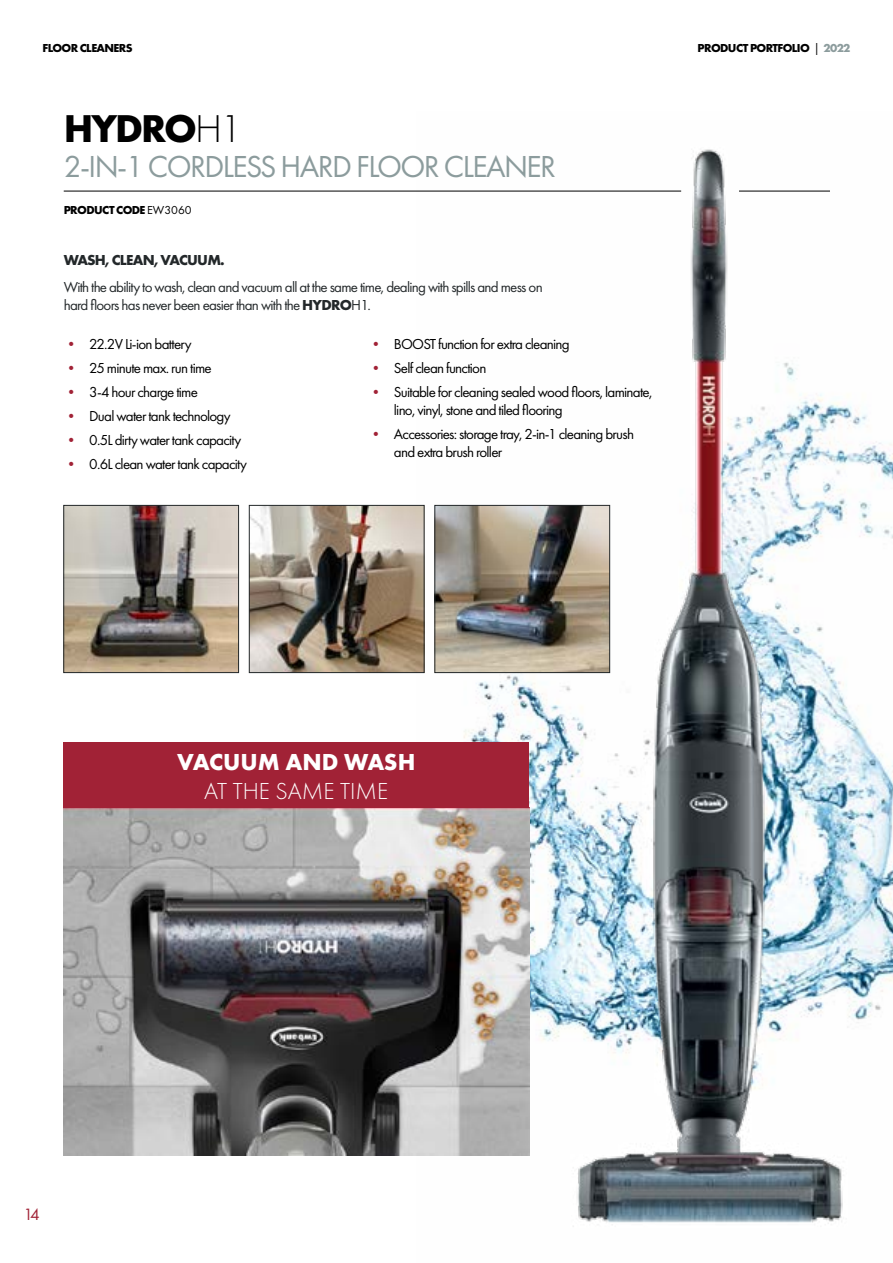
<style>
.page{position:relative;width:893px;height:1263px;background:#fff}
.page>*{position:absolute;margin:0;border:0;box-sizing:border-box;transform-origin:0 0}
.t1{font:700 40.2px "Futura PT";letter-spacing:-.05em;color:#000}
.t2{font:31.5px "Futura PT";letter-spacing:-.05em;color:#8c9c9d}
.t3{font:700 24px "Futura PT";color:#fff}
.t4{font:300 24px "Futura PT";color:#fff}
.t5{font:16.95px "Futura PT";color:#a12236}
.t6{font:15px/18px "Futura PT";letter-spacing:-.05em;color:#000}
.t7{font:15px/18px "Futura PT";letter-spacing:-.05em;color:#23282a}
.t8{font:700 15px "Futura PT";letter-spacing:-.05em;color:#23282a}
.t9{font:700 12px "Futura PT";letter-spacing:-.05em;color:#000}
.s1{font-weight:400}
.s2{color:#8c9c9d}
.s3{font-weight:300}
.s4{font-weight:700}
.s5{font-weight:700;color:#a12236}
</style>
<div class="page">
<img style="left:417px;top:149px;width:476px;height:1078px">
<hr style="left:64px;top:191px;width:617px;height:1px;background:#000">
<hr style="left:739px;top:191px;width:91px;height:1px;background:#000">
<img style="left:64px;top:808px;width:466px;height:348px">
<div style="left:64px;top:742px;width:465px;height:66px;background:#a12236"></div>
<img style="left:65px;top:507px;width:172px;height:164px">
<div style="left:63px;top:505px;width:176px;height:168px;border:1px solid #23282a"></div>
<img style="left:436px;top:507px;width:172px;height:164px">
<div style="left:434px;top:505px;width:176px;height:168px;border:1px solid #23282a"></div>
<img style="left:251px;top:507px;width:171px;height:164px">
<div style="left:249px;top:505px;width:175px;height:168px;border:1px solid #23282a"></div>
<p class="t9" style="left:43px;top:40px;width:92px">FLOOR CLEANERS</p>
<p class="t9" style="left:697px;top:40px;width:154px">PRODUCT PORTFOLIO <span class="s1">|</span> <span class="s2">2022</span></p>
<h1 class="t1" style="left:64px;top:103px;width:180px">HYDRO<span class="s3">H1</span></h1>
<h2 class="t2" style="left:64px;top:147px;width:494px">2-IN-1 CORDLESS HARD FLOOR CLEANER</h2>
<p class="t9" style="left:64px;top:202px;width:129px">PRODUCT CODE <span class="s1">EW3060</span></p>
<p class="t8" style="left:64px;top:250px;width:163px">WASH, CLEAN, VACUUM.</p>
<p class="t7" style="left:64px;top:277px;width:480px">With the ability to wash, clean and vacuum all at the same time, dealing with spills and mess on hard floors has never been easier than with the <span class="s4">HYDRO</span>H1.</p>
<p class="t6" style="left:64px;top:335px;width:129px"><span class="s5">•</span> 22.2V Li-ion battery</p>
<p class="t6" style="left:64px;top:359px;width:150px"><span class="s5">•</span> 25 minute max. run time</p>
<p class="t6" style="left:64px;top:383px;width:136px"><span class="s5">•</span> 3-4 hour charge time</p>
<p class="t6" style="left:64px;top:407px;width:168px"><span class="s5">•</span> Dual water tank technology</p>
<p class="t6" style="left:64px;top:431px;width:179px"><span class="s5">•</span> 0.5L dirty water tank capacity</p>
<p class="t6" style="left:64px;top:455px;width:185px"><span class="s5">•</span> 0.6L clean water tank capacity</p>
<p class="t6" style="left:368px;top:335px;width:203px"><span class="s5">•</span> BOOST function for extra cleaning</p>
<p class="t6" style="left:368px;top:359px;width:120px"><span class="s5">•</span> Self clean function</p>
<p class="t6" style="left:394px;top:383px;width:260px;text-indent:-26px"><span class="s5">•</span> Suitable for cleaning sealed wood floors, laminate, lino, vinyl, stone and tiled flooring</p>
<p class="t6" style="left:394px;top:425px;width:242px;text-indent:-26px"><span class="s5">•</span> Accessories: storage tray, 2-in-1 cleaning brush and extra brush roller</p>
<h3 class="t3" style="left:177px;top:746px;width:240px">VACUUM AND WASH</h3>
<h3 class="t4" style="left:204px;top:777px;width:186px">AT THE SAME TIME</h3>
<p class="t5" style="left:24px;top:1204px;width:18px">14</p>
</div>
